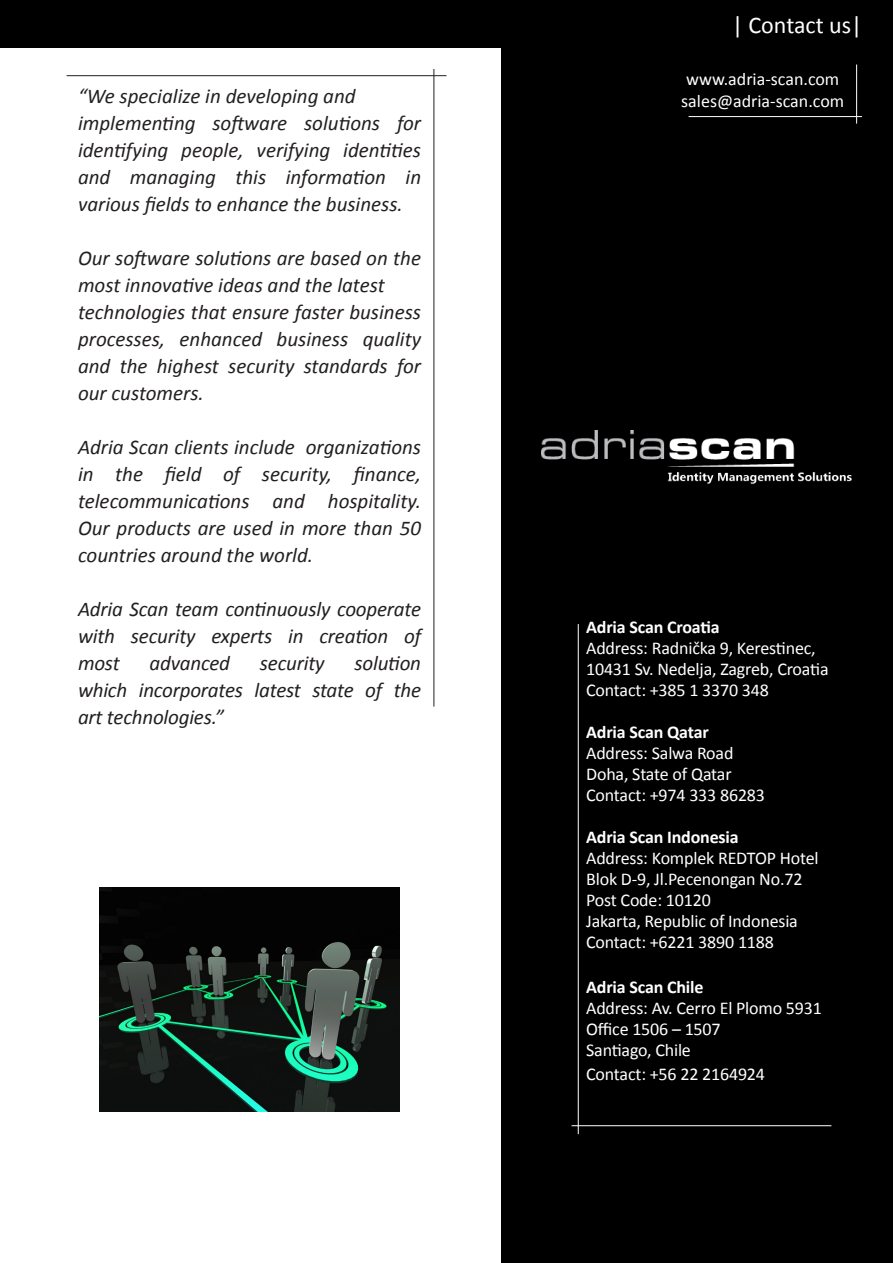
<style>
.page{position:relative;width:893px;height:1263px;background:#fff}
.page>*{position:absolute;margin:0;border:0;box-sizing:border-box;transform-origin:0 0}
.t1{font:24px "Calibri";color:#fff}
.t2{font:italic 21px/27px "Calibri";color:#231f20;text-align:justify}
.t3{font:18px/21px "Calibri";letter-spacing:-.01em;color:#fff}
.t4{font:700 18px "Calibri";letter-spacing:-.01em;color:#fff}
</style>
<div class="page">
<div style="left:0;top:0;width:893px;height:47px;background:#000"></div>
<div style="left:501px;top:49px;width:392px;height:1214px;background:#000"></div>
<hr style="left:578px;top:624px;width:1px;height:510px;background:#fff">
<hr style="left:572px;top:1125px;width:259px;height:1px;background:#fff">
<hr style="left:688px;top:116px;width:174px;height:1px;background:#fff">
<img style="left:100px;top:887px;width:299px;height:225px">
<img style="left:542px;top:430px;width:310px;height:54px">
<hr style="left:856px;top:65px;width:1px;height:59px;background:#fff">
<hr style="left:434px;top:69px;width:1px;height:638px;background:#231f20">
<hr style="left:67px;top:75px;width:379px;height:1px;background:#231f20">
<p class="t1" style="left:732px;top:9px;width:132px">| Contact us|</p>
<p class="t3" style="left:686px;top:69px;width:155px">www.adria-scan.com</p>
<p class="t2" style="left:78px;top:82px;width:279px">“We specialize in developing and</p>
<p class="t3" style="left:681px;top:90px;width:164px">sales@adria-scan.com</p>
<p class="t2" style="left:78px;top:109px;width:345px">implementing software solutions for identifying people, verifying identities and managing this information in various fields to enhance the business.</p>
<p class="t2" style="left:78px;top:244px;width:345px">Our software solutions are based on the most innovative ideas and the latest</p>
<p class="t2" style="left:78px;top:298px;width:345px">technologies that ensure faster business processes, enhanced business quality and the highest security standards for our customers.</p>
<p class="t2" style="left:78px;top:433px;width:345px">Adria Scan clients include organizations in the field of security, finance, telecommunications and hospitality.<br>Our products are used in more than 50 countries around the world.</p>
<p class="t2" style="left:78px;top:595px;width:345px">Adria Scan team continuously cooperate with security experts in creation of most</p>
<p class="t4" style="left:586px;top:616px;width:135px">Adria Scan Croatia</p>
<p class="t3" style="left:586px;top:638px;width:231px">Address: Radnička 9, Kerestinec,</p>
<p class="t3" style="left:586px;top:659px;width:244px">10431 Sv. Nedelja, Zagreb, Croatia</p>
<p class="t3" style="left:586px;top:680px;width:184px">Contact: +385 1 3370 348</p>
<p class="t4" style="left:586px;top:721px;width:124px">Adria Scan Qatar</p>
<p class="t3" style="left:586px;top:743px;width:149px">Address: Salwa Road</p>
<p class="t3" style="left:586px;top:764px;width:147px">Doha, State of Qatar</p>
<p class="t3" style="left:586px;top:785px;width:180px">Contact: +974 333 86283</p>
<p class="t4" style="left:586px;top:826px;width:154px">Adria Scan Indonesia</p>
<p class="t3" style="left:586px;top:848px;width:234px">Address: Komplek REDTOP Hotel</p>
<p class="t3" style="left:586px;top:869px;width:218px">Blok D-9, Jl.Pecenongan No.72</p>
<p class="t3" style="left:586px;top:890px;width:126px">Post Code: 10120</p>
<p class="t3" style="left:586px;top:911px;width:213px">Jakarta, Republic of Indonesia</p>
<p class="t3" style="left:586px;top:932px;width:189px">Contact: +6221 3890 1188</p>
<p class="t4" style="left:586px;top:976px;width:119px">Adria Scan Chile</p>
<p class="t3" style="left:586px;top:998px;width:237px">Address: Av. Cerro El Plomo 5931<br>Office 1506 – 1507</p>
<p class="t3" style="left:586px;top:1040px;width:106px">Santiago, Chile</p>
<p class="t3" style="left:586px;top:1064px;width:180px">Contact: +56 22 2164924</p>
<p class="t2" style="left:78px;top:649px;width:345px;text-indent:277px">solution which incorporates latest state of the art technologies.”</p>
<p class="t2" style="left:150px;top:649px;width:82px">advanced</p>
<p class="t2" style="left:260px;top:649px;width:66px">security</p>
</div>
